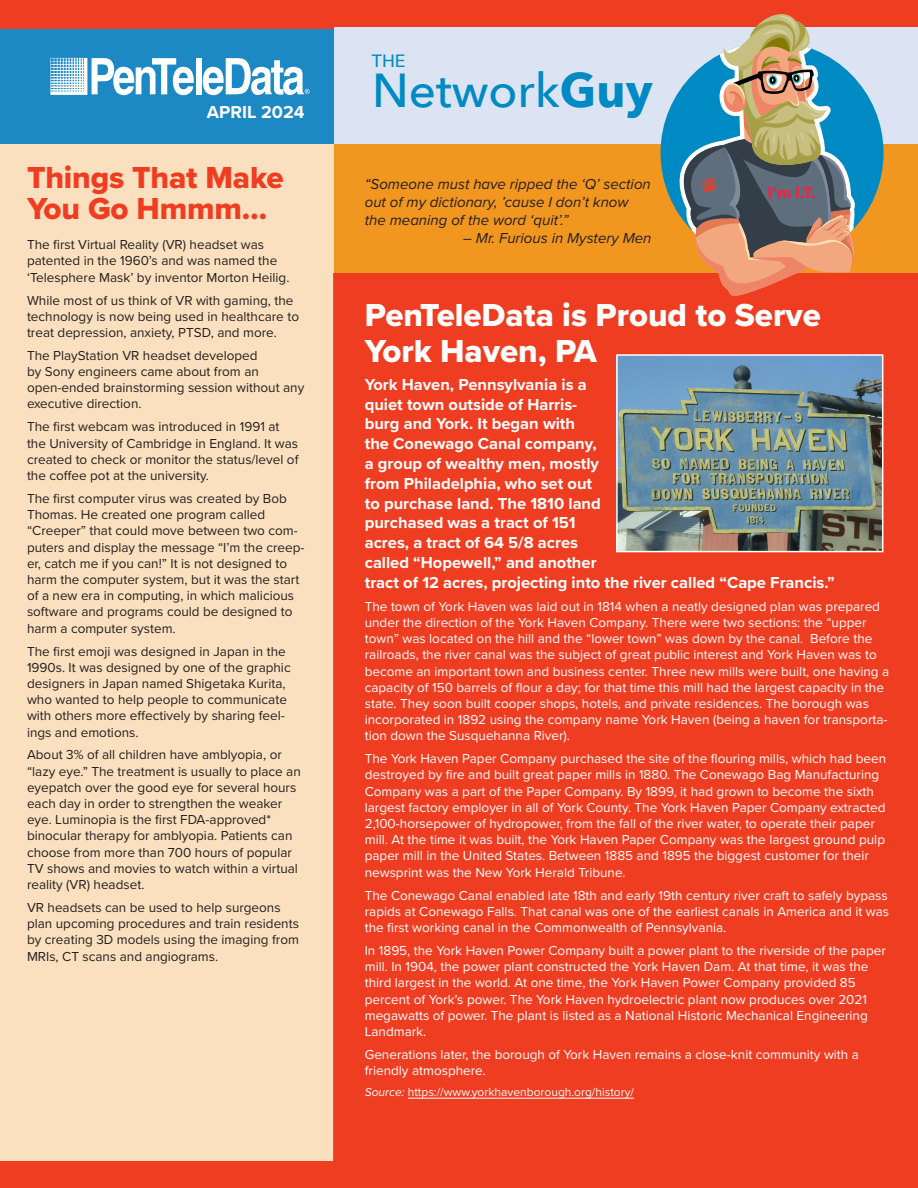
<style>
.page{position:relative;width:918px;height:1188px;background:#fff}
.page>*{position:absolute;margin:0;border:0;box-sizing:border-box;transform-origin:0 0}
.t1{font:500 47.55px "Avenir Next";color:#008ac3}
.t2{font:33px/36px "Proxima Nova Extrabld";color:#fff}
.t3{font:31.5px/31.5px "Proxima Nova Extrabld";letter-spacing:-.005em;color:#ef3d22}
.t4{font:700 18px "Proxima Nova";color:#fff}
.t5{font:500 17.7px "Avenir Next";color:#008ac3}
.t6{font:700 16.5px/19.8px "Proxima Nova";color:#fff}
.t7{font:700 15.45px "Avenir Next";color:#ee2346}
.t8{font:italic 15px/18px "Proxima Nova";color:#231f20}
.t9{font:13.5px/16.2px "Proxima Nova";color:#fff}
.t10{font:13.5px/16.2px "Proxima Nova";color:#231f20}
.t11{font:12px "Proxima Nova";color:#fff}
.s1{font-weight:700}
.s2{font-style:italic}
</style>
<div class="page">
<div style="left:333px;top:273px;width:584px;height:901px;background:#ef3d22"></div>
<div style="left:334px;top:144px;width:583px;height:129px;background:#f1961f"></div>
<div style="left:0;top:0;width:334px;height:1188px;background:#fae0be"></div>
<div style="left:1px;top:0;width:917px;height:144px;background:#1d89c4"></div>
<div style="left:196px;top:58px;width:5px;height:36px;background:#fff"></div>
<svg style="left:50px;top:58px;width:144px;height:37px"></svg>
<svg style="left:200px;top:58px;width:110px;height:37px"></svg>
<div style="left:0;top:0;width:918px;height:29px;background:#ef3d22"></div>
<div style="left:334px;top:28px;width:583px;height:116px;background:#dce4f4"></div>
<div style="left:661px;top:41px;width:223px;height:223px;background:#008ac3;border-radius:50%"></div>
<svg style="left:671px;top:14px;width:186px;height:282px"></svg>
<div style="left:0;top:1161px;width:918px;height:27px;background:#ef3d22"></div>
<hr style="left:408px;top:1098px;width:226px;height:1px;background:#fff">
<img style="left:619px;top:357px;width:261px;height:192px">
<div style="left:616px;top:354px;width:267px;height:198px;border:2px solid #fff"></div>
<p class="t4" style="left:207px;top:99px;width:99px">APRIL 2024</p>
<p class="t3" style="left:27px;top:161px;width:258px">Things That Make<br>You Go Hmmm…</p>
<p class="t10" style="left:27px;top:236px;width:264px">The first Virtual Reality (VR) headset was patented in the 1960’s and was named the ‘Telesphere Mask’ by inventor Morton Heilig.</p>
<p class="t10" style="left:27px;top:291px;width:274px">While most of us think of VR with gaming, the technology is now being used in healthcare to treat depression, anxiety, PTSD, and more.</p>
<p class="t10" style="left:27px;top:347px;width:279px">The PlayStation VR headset developed<br>by Sony engineers came about from an open-ended brainstorming session without any executive direction.</p>
<p class="t10" style="left:27px;top:418px;width:273px">The first webcam was introduced in 1991 at the University of Cambridge in England. It was created to check or monitor the status/level of the coffee pot at the university.</p>
<p class="t10" style="left:27px;top:490px;width:279px">The first computer virus was created by Bob Thomas. He created one program called “Creeper” that could move between two com&shy;puters and display the message “I’m the creep&shy;er, catch me if you can!” It is not designed to harm the computer system, but it was the start of a new era in computing, in which malicious software and programs could be designed to harm a computer system.</p>
<p class="t10" style="left:27px;top:642px;width:265px">The first emoji was designed in Japan in the 1990s. It was designed by one of the graphic designers in Japan named Shigetaka Kurita, who wanted to help people to communicate with others more effectively by sharing feel&shy;ings and emotions.</p>
<p class="t10" style="left:27px;top:746px;width:275px">About 3% of all children have amblyopia, or “lazy eye.” The treatment is usually to place an eyepatch over the good eye for several hours each day in order to strengthen the weaker eye. Luminopia is the first FDA-approved* binocular therapy for amblyopia. Patients can choose from more than 700 hours of popular TV shows and movies to watch within a virtual reality (VR) headset.</p>
<p class="t10" style="left:27px;top:899px;width:273px">VR headsets can be used to help surgeons plan upcoming procedures and train residents by creating 3D models using the imaging from MRIs, CT scans and angiograms.</p>
<p class="t5" style="left:372px;top:46px;width:35px">THE</p>
<p class="t1" style="left:372px;top:50px;width:282px">Network<span class="s1">Guy</span></p>
<p class="t8" style="left:365px;top:175px;width:288px">“Someone must have ripped the ‘Q’ section out of my dictionary, ’cause I don’t know the meaning of the word ‘quit’.”</p>
<p class="t8" style="left:463px;top:229px;width:190px">– Mr. Furious in Mystery Men</p>
<p class="t7" style="left:768px;top:179px;width:50px">I’m I.T.</p>
<p class="t2" style="left:365px;top:296px;width:457px">PenTeleData is Proud to Serve<br>York Haven, PA</p>
<p class="t6" style="left:365px;top:374px;width:472px">York Haven, Pennsylvania is a<br>quiet town outside of Harris-<br>burg and York. It began with<br>the Conewago Canal company,<br>a group of wealthy men, mostly<br>from Philadelphia, who set out<br>to purchase land. The 1810 land<br>purchased was a tract of 151<br>acres, a tract of 64 5/8 acres<br>called “Hopewell,” and another<br>tract of 12 acres, projecting into the river called “Cape Francis.”</p>
<p class="t9" style="left:365px;top:598px;width:526px">The town of York Haven was laid out in 1814 when a neatly designed plan was prepared under the direction of the York Haven Company. There were two sections: the “upper town” was located on the hill and the “lower town” was down by the canal. Before the railroads, the river canal was the subject of great public interest and York Haven was to become an important town and business center. Three new mills were built, one having a capacity of 150 barrels of flour a day; for that time this mill had the largest capacity in the state. They soon built cooper shops, hotels, and private residences. The borough was incorporated in 1892 using the company name York Haven (being a haven for transporta&shy;tion down the Susquehanna River).</p>
<p class="t9" style="left:365px;top:750px;width:523px">The York Haven Paper Company purchased the site of the flouring mills, which had been destroyed by fire and built great paper mills in 1880. The Conewago Bag Manufacturing Company was a part of the Paper Company. By 1899, it had grown to become the sixth largest factory employer in all of York County. The York Haven Paper Company extracted 2,100-horsepower of hydropower, from the fall of the river water, to operate their paper mill. At the time it was built, the York Haven Paper Company was the largest ground pulp paper mill in the United States. Between 1885 and 1895 the biggest customer for their newsprint was the New York Herald Tribune.</p>
<p class="t9" style="left:365px;top:886px;width:526px;text-align:justify">The Conewago Canal enabled late 18th and early 19th century river craft to safely bypass rapids at Conewago Falls. That canal was one of the earliest canals in America and it was the first working canal in the Commonwealth of Pennsylvania.</p>
<p class="t9" style="left:365px;top:942px;width:523px">In 1895, the York Haven Power Company built a power plant to the riverside of the paper mill. In 1904, the power plant constructed the York Haven Dam. At that time, it was the third largest in the world. At one time, the York Haven Power Company provided 85 percent of York’s power. The York Haven hydroelectric plant now produces over 2021 megawatts of power. The plant is listed as a National Historic Mechanical Engineering Landmark.</p>
<p class="t9" style="left:365px;top:1046px;width:496px">Generations later, the borough of York Haven remains a close-knit community with a friendly atmosphere.</p>
<p class="t11" style="left:365px;top:1083px;width:271px"><span class="s2">Source:</span> https://www.yorkhavenborough.org/history/</p>
</div>
